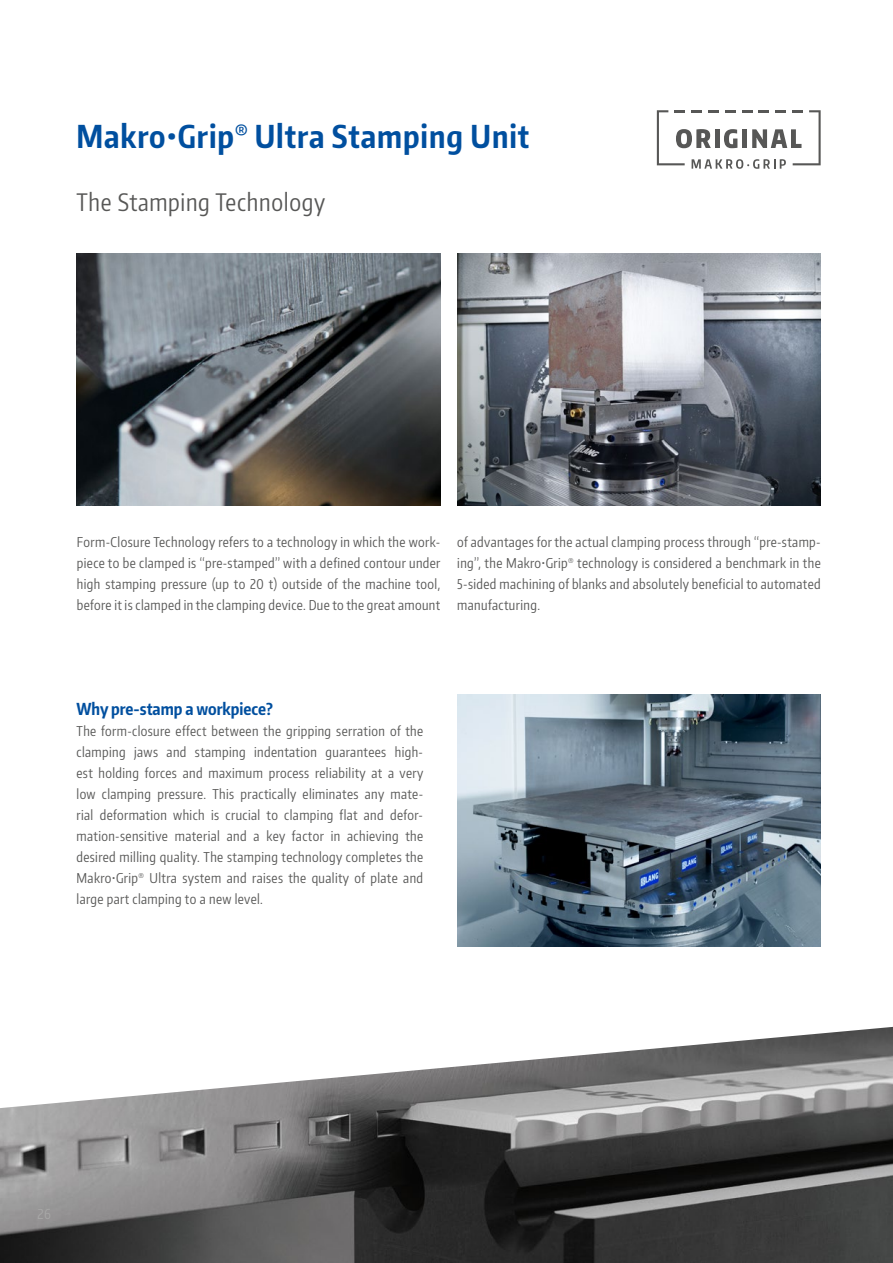
<style>
.page{position:relative;width:893px;height:1263px;background:#fff}
.page>*{position:absolute;margin:0;border:0;box-sizing:border-box;transform-origin:0 0}
.t1{font:700 31.5px "Encode Sans Compressed";letter-spacing:.03em;color:#004f9f}
.t2{font:24px "Encode Sans Compressed";letter-spacing:.03em;color:#575756}
.t3{font:700 16.5px "Encode Sans Compressed";color:#004f9f}
.t4{font:13.5px/21px "Encode Sans Compressed";letter-spacing:.03em;color:#575756;text-align:justify}
</style>
<div class="page">
<img style="left:457px;top:694px;width:364px;height:252px">
<img style="left:457px;top:253px;width:364px;height:252px">
<img style="left:77px;top:253px;width:363px;height:252px">
<img style="left:0;top:1027px;width:893px;height:236px">
<svg style="left:657px;top:110px;width:164px;height:59px"></svg>
<h1 class="t1" style="left:77px;top:116px;width:454px">Makro•Grip<sup>®</sup> Ultra Stamping Unit</h1>
<h2 class="t2" style="left:77px;top:187px;width:250px">The Stamping Technology</h2>
<p class="t4" style="left:77px;top:531px;width:365px">Form-Closure Technology refers to a technology in which the work&shy;piece to be clamped is “pre-stamped” with a defined contour under high stamping pressure (up to 20 t) outside of the machine tool, before it is clamped in the clamping device. Due to the great amount</p>
<p class="t4" style="left:457px;top:531px;width:365px">of advantages for the actual clamping process through “pre-stamp&shy;ing”, the Makro•Grip<sup>®</sup> technology is considered a benchmark in the 5-sided machining of blanks and absolutely beneficial to automated manufacturing.</p>
<p class="t3" style="left:77px;top:698px;width:198px">Why pre-stamp a workpiece?</p>
<p class="t4" style="left:77px;top:720px;width:348px">The form-closure effect between the gripping serration of the clamping jaws and stamping indentation guarantees high&shy;est holding forces and maximum process reliability at a very low clamping pressure. This practically eliminates any mate&shy;rial deformation which is crucial to clamping flat and defor&shy;mation-sensitive material and a key factor in achieving the desired milling quality. The stamping technology completes the Makro•Grip<sup>®</sup> Ultra system and raises the quality of plate and large part clamping to a new level.</p>
</div>
